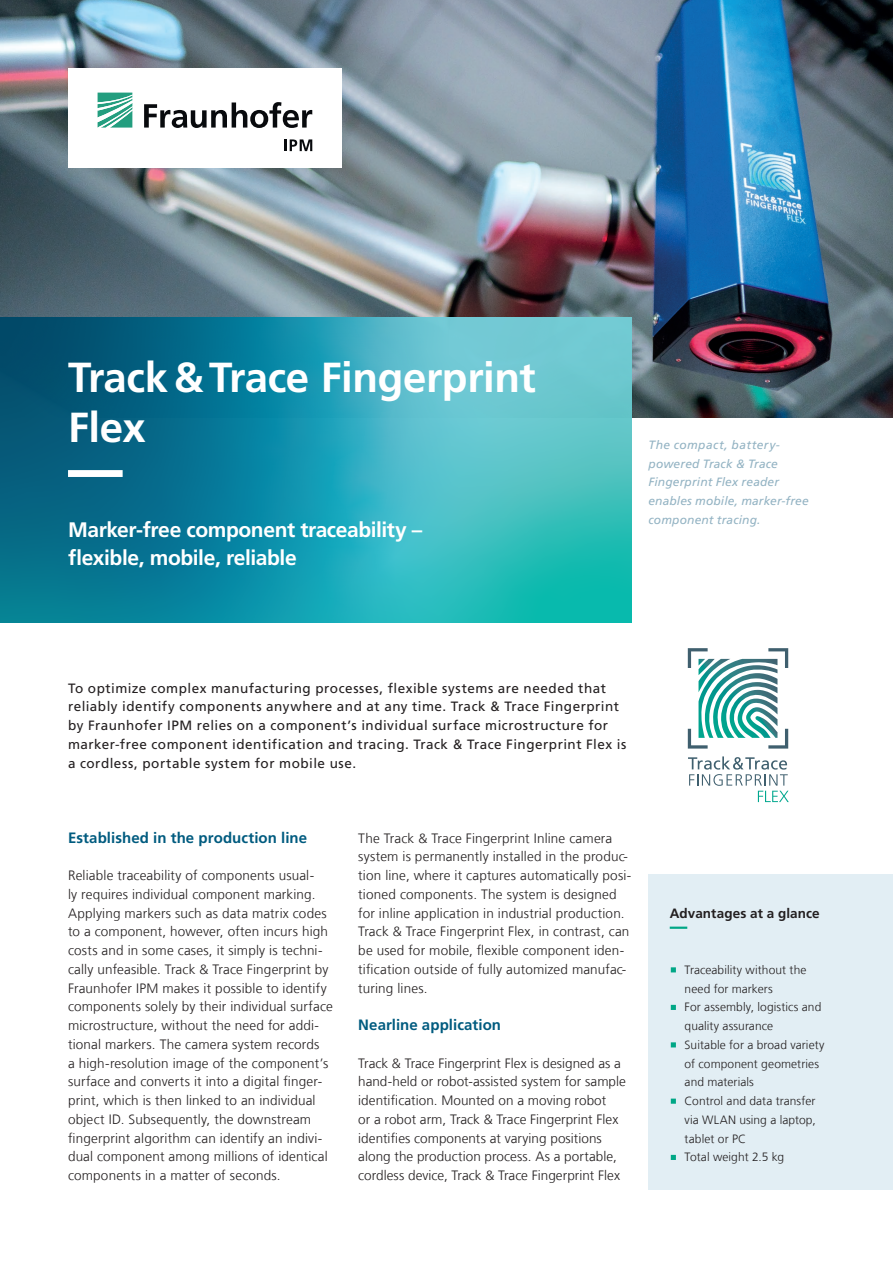
<style>
.page{position:relative;width:893px;height:1263px;background:#fff}
.page>*{position:absolute;margin:0;border:0;box-sizing:border-box;transform-origin:0 0}
.t1{font:700 42px/50.4px "Frutiger LT Com";letter-spacing:-.01em;color:#fff}
.t2{font:700 21px/27.3px "Frutiger LT Com";letter-spacing:-.02em;color:#fff}
.t3{font:700 15px "Frutiger LT Com";letter-spacing:.005em;color:#005b7f}
.t4{font:300 13.5px/18.8px "Frutiger LT Com";letter-spacing:.01em;color:#231f20}
.t5{font:13.5px/18.8px "Frutiger LT Com";letter-spacing:.035em;color:#231f20}
.t6{font:700 13.5px "Frutiger LT Com";letter-spacing:.005em;color:#231f20}
.t7{font:300 12px/18.8px "Frutiger LT Com";letter-spacing:.005em;color:#231f20}
.t8{font:italic 12px/18.8px "Frutiger LT Com";letter-spacing:.015em;color:#93b3c3}
</style>
<div class="page">
<img style="left:0;top:0;width:893px;height:418px">
<img style="left:68px;top:68px;width:273px;height:99px">
<svg style="left:98px;top:93px;width:34px;height:35px"></svg>
<svg style="left:144px;top:102px;width:168px;height:26px"></svg>
<svg style="left:284px;top:139px;width:28px;height:12px"></svg>
<svg style="left:0;top:318px;width:631px;height:305px;background:#2598aa"></svg>
<svg style="left:68px;top:470px;width:521px;height:7px;background:#45abbc"></svg>
<svg style="left:688px;top:648px;width:100px;height:100px"></svg>
<svg style="left:688px;top:756px;width:101px;height:46px"></svg>
<div style="left:648px;top:874px;width:245px;height:315px;background:#e2eef4"></div>
<svg style="left:670px;top:926px;width:18px;height:3px"></svg>
<svg style="left:671px;top:967px;width:5px;height:5px"></svg>
<svg style="left:671px;top:1005px;width:5px;height:5px"></svg>
<svg style="left:671px;top:1042px;width:5px;height:5px"></svg>
<svg style="left:671px;top:1098px;width:5px;height:6px"></svg>
<svg style="left:671px;top:1155px;width:5px;height:5px"></svg>
<h1 class="t1" style="left:68px;top:352px;width:469px">Track&amp;Trace Fingerprint<br>Flex</h1>
<h2 class="t2" style="left:68px;top:516px;width:356px">Marker-free component traceability – flexible, mobile, reliable</h2>
<p class="t8" style="left:648px;top:435px;width:162px">The compact, battery&shy;powered Track &amp; Trace<br>Fingerprint Flex reader enables mobile, marker-free component tracing.</p>
<p class="t5" style="left:68px;top:679px;width:560px">To optimize complex manufacturing processes, flexible systems are needed that reliably identify components anywhere and at any time. Track &amp; Trace Fingerprint by Fraunhofer IPM relies on a component’s individual surface microstructure for marker-free component identification and tracing. Track &amp; Trace Fingerprint Flex is a cordless, portable system for mobile use.</p>
<p class="t3" style="left:68px;top:829px;width:241px">Established in the production line</p>
<p class="t4" style="left:68px;top:866px;width:266px">Reliable traceability of components usual-<br>ly requires individual component marking.<br>Applying markers such as data matrix codes to a component, however, often incurs high costs and in some cases, it simply is techni&shy;cally unfeasible. Track &amp; Trace Fingerprint by Fraunhofer IPM makes it possible to identify components solely by their individual surface microstructure, without the need for addi&shy;tional markers. The camera system records<br>a high-resolution image of the component’s surface and converts it into a digital finger&shy;print, which is then linked to an individual object ID. Subsequently, the downstream fingerprint algorithm can identify an indivi&shy;dual component among millions of identical components in a matter of seconds.</p>
<p class="t4" style="left:358px;top:829px;width:275px">The Track &amp; Trace Fingerprint Inline camera system is permanently installed in the produc&shy;tion line, where it captures automatically posi&shy;tioned components. The system is designed for inline application in industrial production.<br>Track &amp; Trace Fingerprint Flex, in contrast, can be used for mobile, flexible component iden&shy;tification outside of fully automized manufac&shy;turing lines.</p>
<p class="t3" style="left:358px;top:1016px;width:144px">Nearline application</p>
<p class="t4" style="left:358px;top:1054px;width:269px">Track &amp; Trace Fingerprint Flex is designed as a hand-held or robot-assisted system for sample identification. Mounted on a moving robot<br>or a robot arm, Track &amp; Trace Fingerprint Flex identifies components at varying positions along the production process. As a portable, cordless device, Track &amp; Trace Fingerprint Flex</p>
<p class="t6" style="left:670px;top:905px;width:152px">Advantages at a glance</p>
<p class="t7" style="left:685px;top:960px;width:141px">Traceability without the need for markers<br>For assembly, logistics and quality assurance<br>Suitable for a broad variety of component geometries and materials<br>Control and data transfer via WLAN using a laptop, tablet or PC<br>Total weight 2.5 kg</p>
</div>
